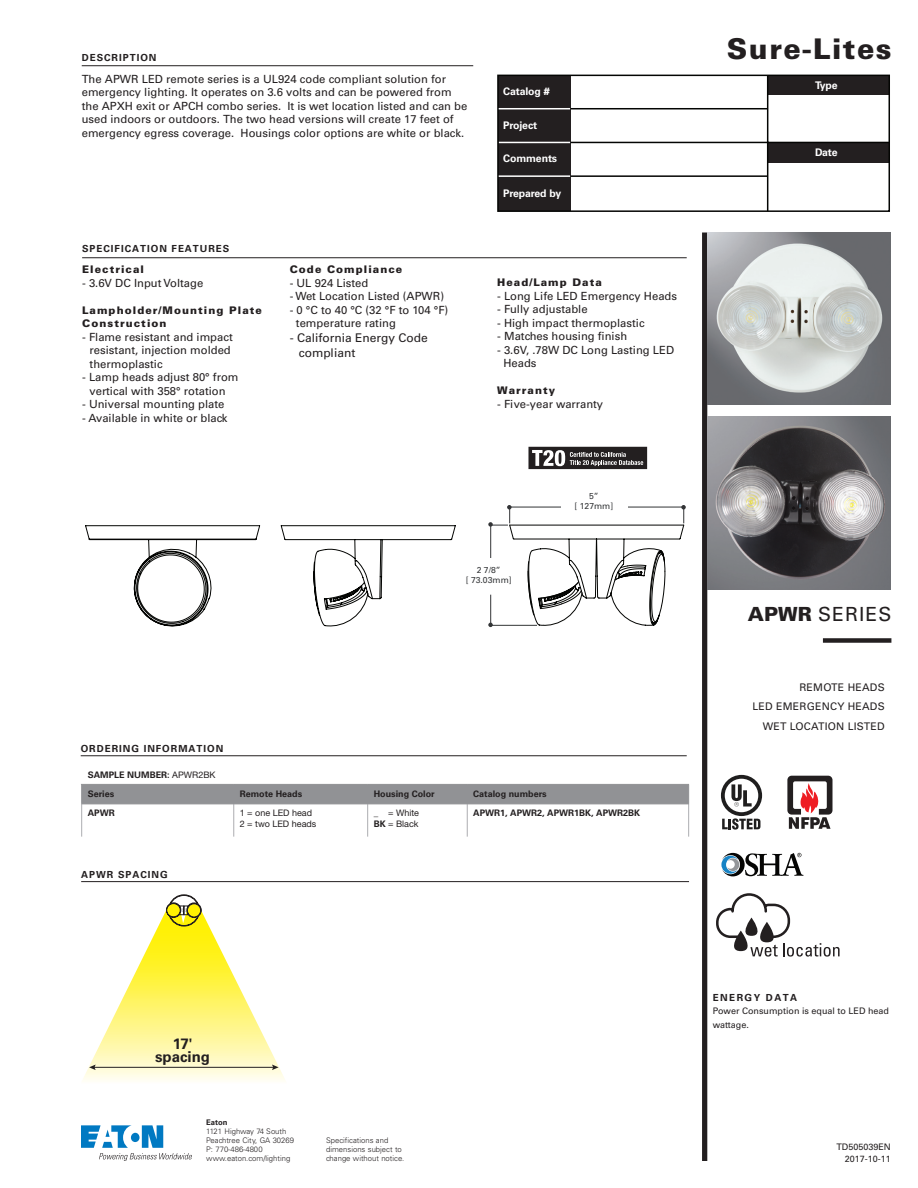
<style>
.page{position:relative;width:918px;height:1188px;background:#fff}
.page>*{position:absolute;margin:0;border:0;box-sizing:border-box;transform-origin:0 0}
.t1{font:900 28.5px "Univers LT Std";letter-spacing:.05em;color:#231f20}
.t2{font:19.5px "Univers LT Std";letter-spacing:.05em;color:#231f20}
.t3{font:700 15px/13.5px "Univers LT Std";color:#231f20;text-align:center}
.t4{font:12px/15px "Univers LT Std";color:#231f20}
.t5{font:11.25px/13.5px "Univers LT Std";color:#231f20}
.t6{font:900 10.5px/13.5px "Univers LT Std";letter-spacing:.1em;color:#231f20}
.t7{font:10.5px/19.6px "Univers LT Std";letter-spacing:.02em;color:#231f20;text-align:right}
.t8{font:700 10.5px "Univers LT Std";letter-spacing:-.01em;color:#fff}
.t9{font:700 9.75px "Univers LT Std";letter-spacing:.1em;color:#231f20}
.t10{font:700 9.75px "Univers LT Std";letter-spacing:.15em;color:#231f20}
.t11{font:700 9px/18.5px "Univers LT Std";color:#231f20}
.t12{font:9px/12px "Univers LT Std";color:#231f20;text-align:right}
.t13{font:9px/10.5px "Helvetica Neue LT Std";color:#231f20}
.t14{font:8.55px/10.4px "Univers LT Std";color:#323436;text-align:center}
.t15{font:300 7.65px/9px "Univers LT Std";color:#231f20}
.t16{font:700 7.65px "Univers LT Std";color:#231f20}
.s1{font-family:"Helvetica Neue LT Std";font-weight:400}
.s2{font-family:"Univers LT Std";font-weight:700}
.s3{font-weight:900}
</style>
<div class="page">
<div style="left:702px;top:232px;width:5px;height:929px;background:#231f20"></div>
<img style="left:707px;top:232px;width:184px;height:173px">
<hr style="left:82px;top:257px;width:605px;height:1px;background:#231f20">
<div style="left:823px;top:638px;width:68px;height:5px;background:#231f20"></div>
<hr style="left:82px;top:65px;width:391px;height:1px;background:#231f20">
<svg style="left:85px;top:525px;width:270px;height:102px"></svg>
<svg style="left:355px;top:505px;width:331px;height:122px"></svg>
<svg style="left:81px;top:1125px;width:111px;height:36px"></svg>
<div style="left:498px;top:75px;width:72px;height:136px;background:#231f20"></div>
<div style="left:768px;top:75px;width:121px;height:19px;background:#231f20"></div>
<div style="left:768px;top:143px;width:121px;height:19px;background:#231f20"></div>
<hr style="left:570px;top:108px;width:198px;height:1px;background:#040503">
<hr style="left:498px;top:108px;width:72px;height:1px;background:#fff">
<hr style="left:570px;top:175px;width:198px;height:2px;background:#040503">
<hr style="left:498px;top:175px;width:72px;height:2px;background:#fff">
<hr style="left:767px;top:76px;width:1px;height:135px;background:#040503">
<hr style="left:570px;top:142px;width:319px;height:1px;background:#040503">
<hr style="left:499px;top:142px;width:71px;height:1px;background:#fff">
<div style="left:497px;top:75px;width:393px;height:137px;border:2px solid #040503"></div>
<hr style="left:81px;top:756px;width:606px;height:1px;background:#231f20">
<hr style="left:81px;top:804px;width:1px;height:33px;background:#acadb1">
<hr style="left:233px;top:804px;width:1px;height:33px;background:#acadb1">
<hr style="left:367px;top:804px;width:1px;height:33px;background:#acadb1">
<hr style="left:467px;top:804px;width:1px;height:33px;background:#acadb1">
<hr style="left:688px;top:804px;width:1px;height:33px;background:#acadb1">
<div style="left:81px;top:783px;width:608px;height:21px;background:#919295"></div>
<hr style="left:81px;top:804px;width:153px;height:1px;background:#919295">
<hr style="left:234px;top:804px;width:134px;height:1px;background:#919295">
<hr style="left:368px;top:804px;width:99px;height:1px;background:#919295">
<hr style="left:467px;top:804px;width:222px;height:1px;background:#919295">
<img style="left:707px;top:417px;width:184px;height:173px">
<svg style="left:716px;top:893px;width:124px;height:64px"></svg>
<svg style="left:721px;top:775px;width:41px;height:55px"></svg>
<svg style="left:787px;top:776px;width:46px;height:53px"></svg>
<svg style="left:721px;top:853px;width:82px;height:23px"></svg>
<svg style="left:83px;top:895px;width:202px;height:186px"></svg>
<hr style="left:81px;top:881px;width:608px;height:1px;background:#231f20">
<svg style="left:528px;top:446px;width:120px;height:24px;background:#615e5e"></svg>
<p class="t9" style="left:82px;top:52px;width:76px">DESCRIPTION</p>
<p class="t5" style="left:82px;top:72px;width:387px">The APWR LED remote series is a UL924 code compliant solution for emergency lighting. It operates on 3.6 volts and can be powered from the APXH exit or APCH combo series. It is wet location listed and can be used indoors or outdoors. The two head versions will create 17 feet of emergency egress coverage. Housings color options are white or black.</p>
<p class="t9" style="left:82px;top:243px;width:149px">SPECIFICATION FEATURES</p>
<p class="t6" style="left:82px;top:263px;width:63px">Electrical</p>
<p class="t5" style="left:82px;top:276px;width:123px">- 3.6V DC Input Voltage</p>
<p class="t6" style="left:82px;top:303px;width:181px">Lampholder/Mounting Plate<br>Construction</p>
<p class="t5" style="left:90px;top:330px;width:145px;text-indent:-7px">- Flame resistant and impact resistant, injection molded thermoplastic</p>
<p class="t5" style="left:82px;top:371px;width:158px;text-align:center">- Lamp heads adjust 80° from vertical with 358° rotation</p>
<p class="t5" style="left:82px;top:398px;width:144px">- Universal mounting plate</p>
<p class="t5" style="left:82px;top:411px;width:147px">- Available in white or black</p>
<p class="t6" style="left:290px;top:263px;width:114px">Code Compliance</p>
<p class="t5" style="left:290px;top:276px;width:80px">- UL 924 Listed</p>
<p class="t5" style="left:290px;top:290px;width:156px">- Wet Location Listed (APWR)</p>
<p class="t5" style="left:296px;top:303px;width:154px;text-indent:-6px">- 0 °C to 40 °C (32 °F to 104 °F) temperature rating</p>
<p class="t4" style="left:299px;top:331px;width:131px;text-indent:-9px">- California Energy Code compliant</p>
<p class="t8" style="left:503px;top:85px;width:48px">Catalog #</p>
<p class="t8" style="left:503px;top:119px;width:36px">Project</p>
<p class="t8" style="left:503px;top:152px;width:56px">Comments</p>
<p class="t8" style="left:503px;top:187px;width:60px">Prepared by</p>
<p class="t6" style="left:497px;top:276px;width:106px">Head/Lamp Data</p>
<p class="t5" style="left:497px;top:289px;width:181px">- Long Life LED Emergency Heads</p>
<p class="t5" style="left:497px;top:303px;width:92px">- Fully adjustable</p>
<p class="t5" style="left:497px;top:316px;width:149px">- High impact thermoplastic</p>
<p class="t5" style="left:497px;top:330px;width:132px">- Matches housing finish</p>
<p class="t5" style="left:503px;top:343px;width:172px;text-indent:-6px">- 3.6V, .78W DC Long Lasting LED<br>Heads</p>
<p class="t6" style="left:497px;top:384px;width:60px">Warranty</p>
<p class="t5" style="left:497px;top:397px;width:108px">- Five-year warranty</p>
<p class="t14" style="left:575px;top:491px;width:40px">5”<br>[ 127mm]</p>
<p class="t14" style="left:466px;top:565px;width:47px">2 7/8”<br>[ 73.03mm]</p>
<p class="t9" style="left:81px;top:743px;width:144px">ORDERING INFORMATION</p>
<p class="t11" style="left:88px;top:766px;width:129px">SAMPLE NUMBER: <span class="s1">APWR2BK<br></span>Series</p>
<p class="t11" style="left:240px;top:785px;width:64px">Remote Heads</p>
<p class="t11" style="left:374px;top:785px;width:63px">Housing Color</p>
<p class="t11" style="left:473px;top:785px;width:75px">Catalog numbers</p>
<p class="t11" style="left:88px;top:804px;width:28px">APWR</p>
<p class="t13" style="left:240px;top:808px;width:78px">1 = one LED head<br>2 = two LED heads</p>
<p class="t13" style="left:374px;top:808px;width:47px"><span class="s2">_</span> = White<br><span class="s2">BK</span> = Black</p>
<p class="t11" style="left:473px;top:804px;width:169px">APWR1, APWR2, APWR1BK, APWR2BK</p>
<p class="t9" style="left:81px;top:869px;width:88px">APWR SPACING</p>
<h1 class="t1" style="left:727px;top:31px;width:166px">Sure-Lites</h1>
<p class="t8" style="left:815px;top:79px;width:24px">Type</p>
<p class="t8" style="left:815px;top:146px;width:24px">Date</p>
<h2 class="t2" style="left:748px;top:602px;width:145px"><span class="s3">APWR</span> SERIES</h2>
<p class="t7" style="left:753px;top:677px;width:134px">REMOTE HEADS<br>LED EMERGENCY HEADS<br>WET LOCATION LISTED</p>
<h3 class="t3" style="left:155px;top:1037px;width:57px">17' spacing</h3>
<p class="t16" style="left:206px;top:1118px;width:23px">Eaton</p>
<p class="t15" style="left:206px;top:1127px;width:89px">1121 Highway 74 South<br>Peachtree City, GA 30269<br>P: 770-486-4800 www.eaton.com/lighting</p>
<p class="t15" style="left:326px;top:1136px;width:80px">Specifications and dimensions subject to change without notice.</p>
<p class="t10" style="left:713px;top:992px;width:86px">ENERGY DATA</p>
<p class="t12" style="left:713px;top:1004px;width:178px;line-height:13.5px;text-align:left">Power Consumption is equal to LED head wattage.</p>
<p class="t12" style="left:836px;top:1141px;width:56px">TD505039EN<br>2017-10-11</p>
</div>
